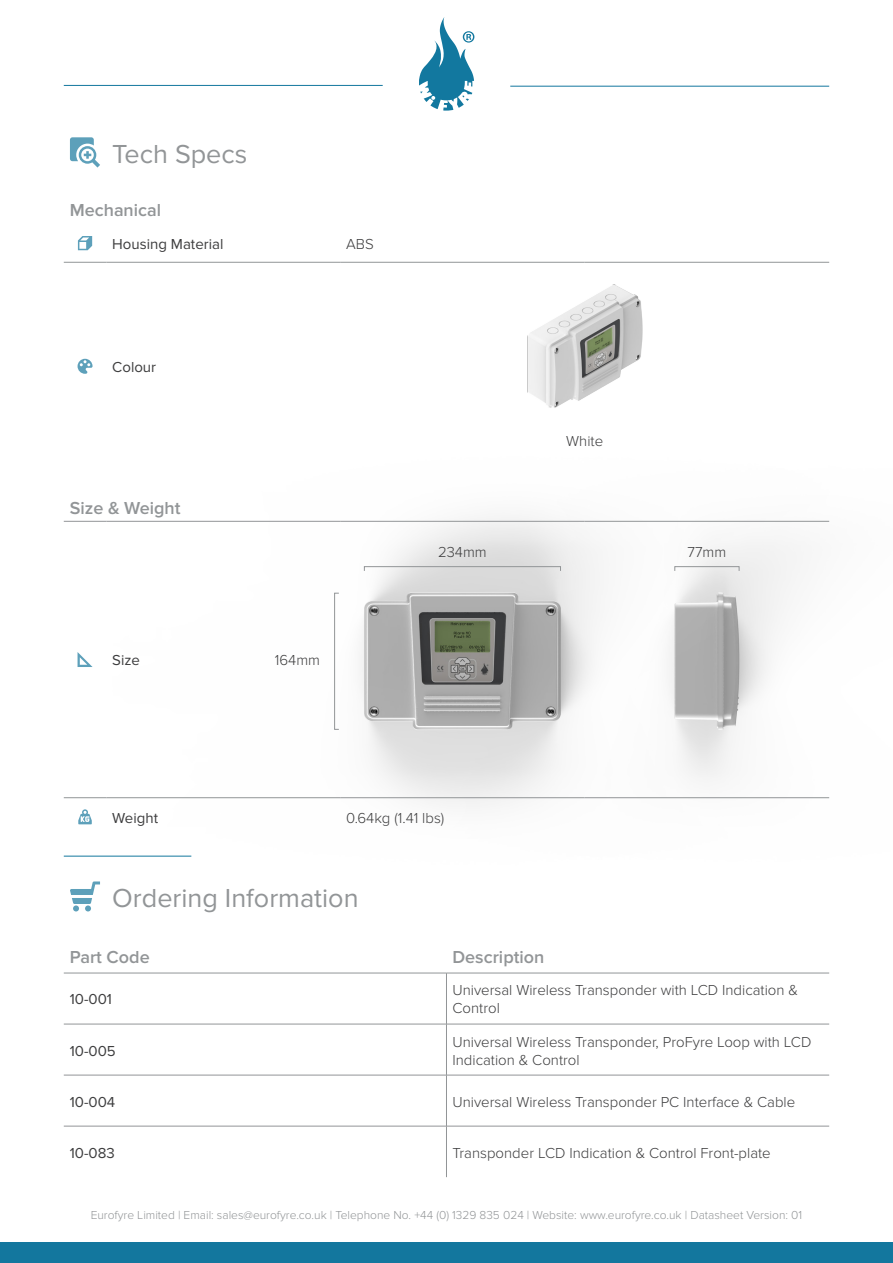
<style>
.page{position:relative;width:893px;height:1263px;background:#fff}
.page>*{position:absolute;margin:0;border:0;box-sizing:border-box;transform-origin:0 0}
.Sub_Header{font:27px "Proxima Nova";color:#929597}
.t1{font:600 18px "Proxima Nova";color:#929597}
.t2{font:300 15px/18px "Proxima Nova";color:#3d3d3e}
.t3{font:15px "Proxima Nova";color:#3d3d3e}
.t4{font:300 12px "Proxima Nova";color:#929597}
</style>
<div class="page">
<div style="left:0;top:1242px;width:893px;height:21px;background:#13779e"></div>
<hr style="left:64px;top:85px;width:319px;height:1px;background:#13779e">
<svg style="left:419px;top:17px;width:55px;height:94px"></svg>
<hr style="left:510px;top:86px;width:319px;height:1px;background:#13779e">
<img style="left:63px;top:517px;width:767px;height:340px">
<hr style="left:446px;top:973px;width:1px;height:51px;background:#929597">
<hr style="left:446px;top:1024px;width:1px;height:51px;background:#929597">
<hr style="left:64px;top:1075px;width:382px;height:1px;background:#929597">
<hr style="left:446px;top:1075px;width:383px;height:1px;background:#929597">
<hr style="left:446px;top:1075px;width:1px;height:51px;background:#929597">
<hr style="left:64px;top:1126px;width:382px;height:1px;background:#929597">
<hr style="left:446px;top:1126px;width:383px;height:1px;background:#929597">
<hr style="left:446px;top:1126px;width:1px;height:51px;background:#929597">
<hr style="left:64px;top:973px;width:382px;height:1px;background:#929597">
<hr style="left:446px;top:973px;width:383px;height:1px;background:#929597">
<hr style="left:64px;top:1024px;width:382px;height:1px;background:#929597">
<hr style="left:446px;top:1024px;width:383px;height:1px;background:#929597">
<svg style="left:70px;top:881px;width:30px;height:30px"></svg>
<svg style="left:70px;top:137px;width:30px;height:31px"></svg>
<hr style="left:64px;top:856px;width:127px;height:1px;background:#13779e">
<hr style="left:64px;top:262px;width:42px;height:1px;background:#929597">
<hr style="left:106px;top:262px;width:234px;height:1px;background:#929597">
<hr style="left:340px;top:262px;width:245px;height:1px;background:#929597">
<hr style="left:585px;top:262px;width:244px;height:1px;background:#929597">
<hr style="left:64px;top:521px;width:42px;height:1px;background:#929597">
<hr style="left:106px;top:521px;width:234px;height:1px;background:#929597">
<hr style="left:340px;top:521px;width:245px;height:1px;background:#929597">
<hr style="left:585px;top:521px;width:244px;height:1px;background:#929597">
<hr style="left:64px;top:797px;width:42px;height:1px;background:#929597">
<hr style="left:106px;top:797px;width:234px;height:1px;background:#929597">
<hr style="left:340px;top:797px;width:245px;height:1px;background:#929597">
<hr style="left:585px;top:797px;width:244px;height:1px;background:#929597">
<svg style="left:78px;top:236px;width:14px;height:14px"></svg>
<svg style="left:78px;top:359px;width:15px;height:15px"></svg>
<img style="left:527px;top:284px;width:116px;height:124px">
<svg style="left:78px;top:652px;width:15px;height:15px"></svg>
<svg style="left:78px;top:809px;width:14px;height:15px"></svg>
<div style="left:364px;top:566px;width:197px;height:5px;border:1px solid #929597"></div>
<div style="left:674px;top:566px;width:65px;height:5px;border:1px solid #929597"></div>
<div style="left:334px;top:593px;width:5px;height:137px;border:1px solid #929597"></div>
<p class="Sub_Header" style="left:112px;top:139px;width:137px">Tech Specs</p>
<p class="t1" style="left:70px;top:200px;width:93px">Mechanical</p>
<p class="t3" style="left:112px;top:235px;width:113px">Housing Material</p>
<p class="t2" style="left:346px;top:235px;width:29px">ABS</p>
<p class="t3" style="left:112px;top:359px;width:45px">Colour</p>
<p class="t1" style="left:70px;top:497px;width:112px">Size &amp; Weight</p>
<p class="t3" style="left:112px;top:652px;width:29px">Size</p>
<p class="t2" style="left:275px;top:652px;width:47px">164mm</p>
<p class="t2" style="left:566px;top:432px;width:38px">White</p>
<p class="t2" style="left:438px;top:543px;width:50px">234mm</p>
<p class="t2" style="left:688px;top:543px;width:40px">77mm</p>
<p class="t3" style="left:112px;top:809px;width:47px">Weight</p>
<p class="t2" style="left:346px;top:809px;width:100px">0.64kg (1.41 lbs)</p>
<p class="Sub_Header" style="left:112px;top:883px;width:248px">Ordering Information</p>
<p class="t1" style="left:70px;top:947px;width:81px">Part Code</p>
<p class="t1" style="left:452px;top:947px;width:93px">Description</p>
<p class="t3" style="left:70px;top:991px;width:44px">10-001</p>
<p class="t2" style="left:452px;top:982px;width:347px">Universal Wireless Transponder with LCD Indication &amp;<br>Control</p>
<p class="t3" style="left:70px;top:1042px;width:47px">10-005</p>
<p class="t2" style="left:452px;top:1033px;width:360px">Universal Wireless Transponder, ProFyre Loop with LCD<br>Indication &amp; Control</p>
<p class="t3" style="left:70px;top:1093px;width:47px">10-004</p>
<p class="t2" style="left:452px;top:1093px;width:344px">Universal Wireless Transponder PC Interface &amp; Cable</p>
<p class="t3" style="left:70px;top:1144px;width:47px">10-083</p>
<p class="t2" style="left:452px;top:1144px;width:320px">Transponder LCD Indication &amp; Control Front-plate</p>
<p class="t4" style="left:91px;top:1208px;width:713px">Eurofyre Limited | Email: sales@eurofyre.co.uk | Telephone No. +44 (0) 1329 835 024 | Website: www.eurofyre.co.uk | Datasheet Version: 01</p>
</div>
